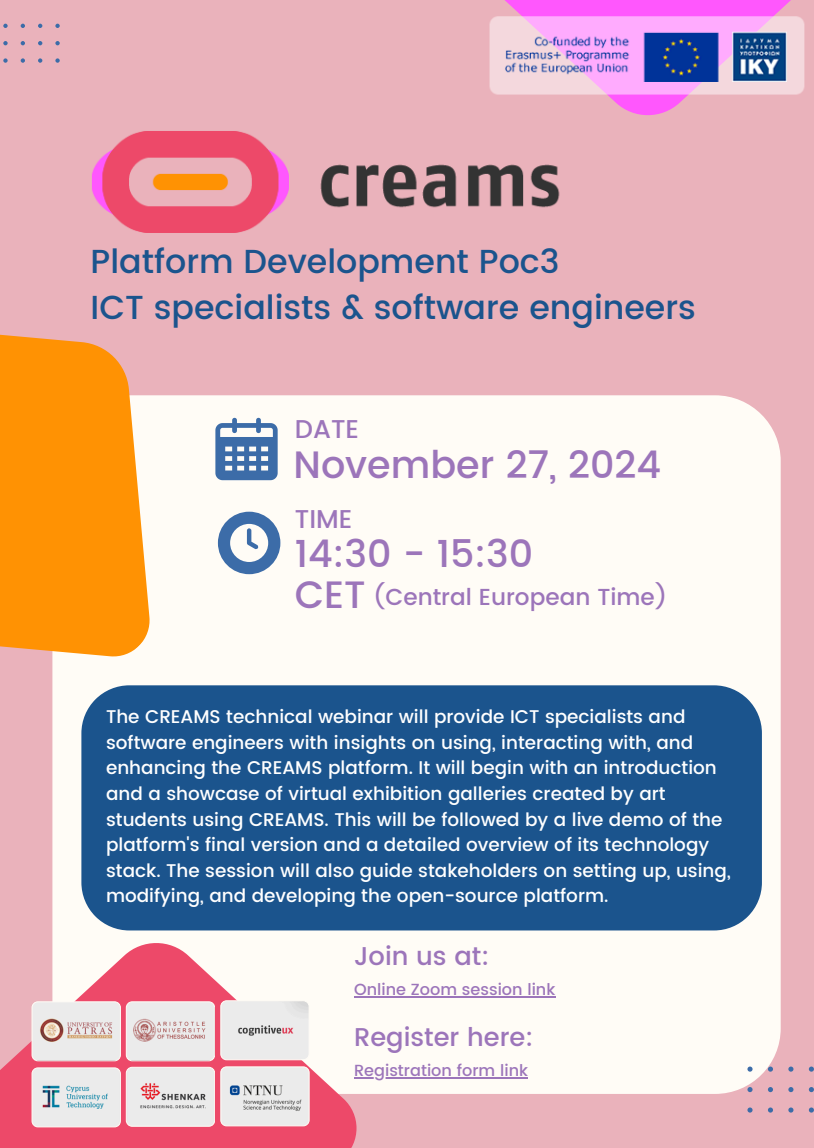
<style>
.page{position:relative;width:814px;height:1148px;background:#fff}
.page>*{position:absolute;margin:0;border:0;box-sizing:border-box;transform-origin:0 0}
.t1{font:500 38.06px/40.7px "Poppins";color:#9c75ba}
.t2{font:500 33.25px/45.9px "Poppins";color:#1b548d}
.t3{font:500 25.72px "Poppins";color:#9c75ba}
.t4{font:500 23.1px "Poppins";color:#9c75ba}
.t5{font:500 18.38px/25.6px "Poppins";color:#fff}
.t6{font:500 16.1px "Poppins";color:#9c75ba}
</style>
<div class="page">
<div style="left:0;top:0;width:814px;height:1147px;background:#eab2bb"></div>
<div style="left:52px;top:395px;width:728px;height:698px;background:#fffcf6;border-radius:66px"></div>
<svg style="left:0;top:941px;width:356px;height:206px"></svg>
<svg style="left:215px;top:418px;width:63px;height:62px"></svg>
<svg style="left:218px;top:511px;width:62px;height:63px"></svg>
<div style="left:81px;top:685px;width:681px;height:245px;background:#1b548d"></div>
<svg style="left:3px;top:24px;width:5px;height:4px"></svg>
<svg style="left:3px;top:41px;width:5px;height:4px"></svg>
<svg style="left:3px;top:58px;width:5px;height:5px"></svg>
<svg style="left:21px;top:24px;width:4px;height:4px"></svg>
<svg style="left:21px;top:41px;width:4px;height:4px"></svg>
<svg style="left:21px;top:58px;width:4px;height:5px"></svg>
<svg style="left:38px;top:24px;width:4px;height:4px"></svg>
<svg style="left:38px;top:41px;width:4px;height:4px"></svg>
<svg style="left:38px;top:58px;width:4px;height:5px"></svg>
<svg style="left:55px;top:24px;width:5px;height:4px"></svg>
<svg style="left:55px;top:41px;width:5px;height:4px"></svg>
<svg style="left:55px;top:58px;width:5px;height:5px"></svg>
<svg style="left:747px;top:1066px;width:5px;height:5px"></svg>
<svg style="left:747px;top:1087px;width:5px;height:4px"></svg>
<svg style="left:747px;top:1107px;width:5px;height:5px"></svg>
<svg style="left:768px;top:1066px;width:5px;height:5px"></svg>
<svg style="left:768px;top:1087px;width:5px;height:4px"></svg>
<svg style="left:768px;top:1107px;width:5px;height:5px"></svg>
<svg style="left:788px;top:1066px;width:5px;height:5px"></svg>
<svg style="left:788px;top:1087px;width:5px;height:4px"></svg>
<svg style="left:788px;top:1107px;width:5px;height:5px"></svg>
<svg style="left:809px;top:1066px;width:4px;height:5px"></svg>
<svg style="left:809px;top:1087px;width:4px;height:4px"></svg>
<svg style="left:809px;top:1107px;width:4px;height:5px"></svg>
<img style="left:92px;top:131px;width:468px;height:102px">
<svg style="left:0;top:334px;width:150px;height:323px;background:#fd9819"></svg>
<img style="left:489px;top:0;width:316px;height:110px">
<hr style="left:354px;top:996px;width:201px;height:1px;background:#9c75ba">
<svg style="left:32px;top:1000px;width:278px;height:127px;background:#e4d4d6"></svg>
<hr style="left:354px;top:1077px;width:174px;height:1px;background:#9c75ba">
<p class="t2" style="left:91px;top:239px;width:607px">Platform Development Poc3<br>ICT specialists &amp; software engineers</p>
<p class="t3" style="left:295px;top:414px;width:66px">DATE</p>
<p class="t1" style="left:293px;top:444px;width:369px">November 27, 2024</p>
<h4 class="t3" style="left:295px;top:504px;width:59px">TIME</h4>
<p class="t1" style="left:295px;top:533px;width:240px">14:30 - 15:30<br>CET</p>
<p class="t4" style="left:373px;top:583px;width:296px">(Central European Time)</p>
<h5 class="t5" style="left:106px;top:704px;width:626px">The CREAMS technical webinar will provide ICT specialists and software engineers with insights on using, interacting with, and enhancing the CREAMS platform. It will begin with an introduction and a showcase of virtual exhibition galleries created by art students using CREAMS. This will be followed by a live demo of the platform's final version and a detailed overview of its technology stack. The session will also guide stakeholders on setting up, using, modifying, and developing the open-source platform.</h5>
<h2 class="t3" style="left:354px;top:941px;width:137px">Join us at:</h2>
<h4 class="t6" style="left:354px;top:980px;width:203px">Online Zoom session link</h4>
<h6 class="t3" style="left:354px;top:1021px;width:181px">Register here:</h6>
<p class="t6" style="left:354px;top:1060px;width:175px">Registration form link</p>
</div>
